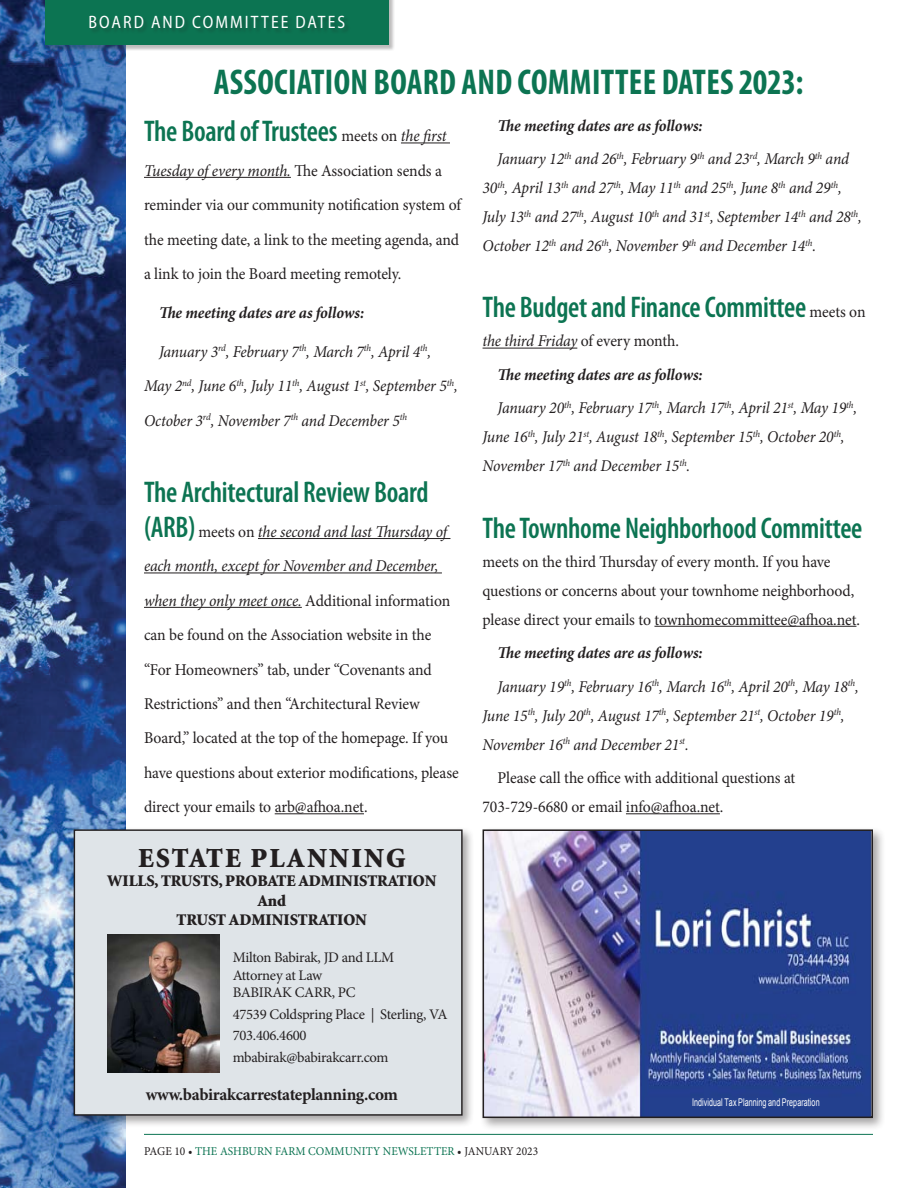
<style>
.page{position:relative;width:918px;height:1188px;background:#fff}
.page>*{position:absolute;margin:0;border:0;box-sizing:border-box;transform-origin:0 0}
.t1{font:700 condensed 36px "Myriad Pro";letter-spacing:.01em;color:#0c7452;scale:.95 1}
.Body_Copy{font:600 condensed 30px "Myriad Pro";letter-spacing:-.01em;color:#0c7452;scale:.95 1}
.subhead{font:900 27.75px "Minion Std";letter-spacing:.075em;color:#231f20}
.t2{font:semi-condensed 18px "Myriad Pro";letter-spacing:.12em;color:#fff;scale:.95 1}
.subhead-2{font:700 17.1px "Minion Pro";letter-spacing:-.02em;color:#231f20}
.Body_Copy-2{font:16.5px/34.3px "Minion Pro";letter-spacing:-.005em;color:#231f20;scale:.95 1}
.Body_Copy-3{font:italic 16.5px/29px "Minion Pro";letter-spacing:-.01em;color:#231f20;scale:.95 1}
.Body_Copy-4{font:italic 700 16.5px "Minion Pro";letter-spacing:-.01em;color:#231f20;scale:.95 1}
.subhead-3{font:900 16.35px "Minion Std";letter-spacing:-.005em;color:#231f20}
.subhead-4{font:14.7px/21.5px "Minion Pro";letter-spacing:-.02em;color:#231f20}
.t3{font:12px "Minion Pro";letter-spacing:.005em;color:#0c7452;scale:.95 1}
.t4{font:10.65px "Arial";letter-spacing:.01em;color:#fff;scale:.67 1}
.s1{font-family:"Minion Pro";font-weight:400;font-stretch:normal;font-size:16.5px;color:#231f20}
.s2{font-family:"Minion Pro";font-weight:400;font-style:italic;font-stretch:normal;font-size:16.5px;color:#231f20}
.s3{font-style:italic}
.s4{font-family:"Myriad Pro";font-weight:600;font-stretch:condensed;font-size:30px;color:#0c7452}
.s5{font-style:normal}
.s6{color:#231f20}
</style>
<div class="page">
<img style="left:0;top:0;width:126px;height:1188px">
<hr style="left:144px;top:1134px;width:729px;height:1px;background:#0c7452">
<div style="left:45px;top:0;width:350px;height:51px;background:#231f20;opacity:.3"></div>
<div style="left:45px;top:0;width:344px;height:45px;background:#0c7452"></div>
<div style="left:90px;top:15px;width:260px;height:19px;background:#0d6f4f"></div>
<div style="left:479px;top:826px;width:407px;height:305px;background:#231f20;opacity:.4"></div>
<img style="left:486px;top:832px;width:384px;height:283px">
<div style="left:483px;top:829px;width:390px;height:289px;border:2px solid #231f20"></div>
<div style="left:70px;top:826px;width:405px;height:302px;background:#231f20;opacity:.4"></div>
<div style="left:74px;top:830px;width:388px;height:285px;background:#dfe4e8"></div>
<div style="left:74px;top:829px;width:389px;height:287px;border:1px solid #231f20"></div>
<img style="left:107px;top:935px;width:112px;height:137px">
<hr style="left:401px;top:143px;width:49px;height:1px;background:#231f20">
<hr style="left:144px;top:177px;width:147px;height:1px;background:#231f20">
<hr style="left:258px;top:538px;width:192px;height:1px;background:#231f20">
<hr style="left:144px;top:573px;width:298px;height:1px;background:#231f20">
<hr style="left:144px;top:607px;width:158px;height:1px;background:#231f20">
<hr style="left:275px;top:813px;width:89px;height:1px;background:#231f20">
<hr style="left:483px;top:348px;width:94px;height:1px;background:#231f20">
<hr style="left:654px;top:626px;width:202px;height:1px;background:#231f20">
<hr style="left:626px;top:813px;width:94px;height:1px;background:#231f20">
<p class="t2" style="left:88px;top:11px;width:272px">BOARD AND COMMITTEE DATES</p>
<p class="t1" style="left:214px;top:59px;width:622px">ASSOCIATION BOARD AND COMMITTEE DATES 2023:</p>
<p class="Body_Copy" style="left:144px;top:113px;width:320px">The Board of Trustees <span class="s1">meets on</span> <span class="s2">the first</span></p>
<p class="Body_Copy-2" style="left:144px;top:153px;width:335px"><span class="s3">Tuesday of every month.</span> The Association sends a reminder via our community notification system of the meeting date, a link to the meeting agenda, and a link to join the Board meeting remotely.</p>
<p class="Body_Copy-4" style="left:159px;top:301px;width:217px">The meeting dates are as follows:</p>
<p class="Body_Copy-3" style="left:144px;top:334px;width:332px;line-height:34.3px;text-indent:15px">January 3<sup>rd</sup>, February 7<sup>th</sup>, March 7<sup>th</sup>, April 4<sup>th</sup>,<br>May 2<sup>nd</sup>, June 6<sup>th</sup>, July 11<sup>th</sup>, August 1<sup>st</sup>, September 5<sup>th</sup>,<br>October 3<sup>rd</sup>, November 7<sup>th</sup> and December 5<sup>th</sup></p>
<p class="Body_Copy" style="left:144px;top:474px;width:301px">The Architectural Review Board</p>
<p class="Body_Copy-2" style="left:144px;top:515px;width:333px"><span class="s4">(ARB)</span> meets on <span class="s3">the second and last Thursday of each month, except for November and December, when they only meet once.</span> Additional information can be found on the Association website in the “For Homeowners” tab, under “Covenants and Restrictions” and then “Architectural Review Board,” located at the top of the homepage. If you have questions about exterior modifications, please direct your emails to arb@afhoa.net.</p>
<p class="subhead" style="left:138px;top:844px;width:269px">ESTATE PLANNING</p>
<p class="subhead-3" style="left:107px;top:873px;width:331px">WILLS, TRUSTS, PROBATE ADMINISTRATION</p>
<p class="subhead-3" style="left:258px;top:892px;width:30px">And</p>
<p class="subhead-3" style="left:177px;top:912px;width:192px">TRUST ADMINISTRATION</p>
<p class="subhead-4" style="left:233px;top:947px;width:163px">Milton Babirak, JD and LLM</p>
<p class="subhead-4" style="left:233px;top:965px;width:91px">Attorney at Law</p>
<p class="subhead-4" style="left:233px;top:982px;width:124px">BABIRAK CARR, PC</p>
<p class="subhead-4" style="left:233px;top:1004px;width:216px">47539 Coldspring Place | Sterling, VA<br>703.406.4600</p>
<p class="subhead-4" style="left:233px;top:1046px;width:157px">mbabirak@babirakcarr.com</p>
<p class="subhead-2" style="left:146px;top:1082px;width:254px">www.babirakcarrestateplanning.com</p>
<p class="Body_Copy-4" style="left:498px;top:114px;width:217px">The meeting dates are as follows:</p>
<p class="Body_Copy-3" style="left:483px;top:145px;width:401px;text-indent:15px">January 12<sup>th</sup> and 26<sup>th</sup>, February 9<sup>th</sup> and 23<sup>rd</sup>, March 9<sup>th</sup> and 30<sup>th</sup>, April 13<sup>th</sup> and 27<sup>th</sup>, May 11<sup>th</sup> and 25<sup>th</sup>, June 8<sup>th</sup> and 29<sup>th</sup>, July 13<sup>th</sup> and 27<sup>th</sup>, August 10<sup>th</sup> and 31<sup>st</sup>, September 14<sup>th</sup> and 28<sup>th</sup>, October 12<sup>th</sup> and 26<sup>th</sup>, November 9<sup>th</sup> and December 14<sup>th</sup>.</p>
<p class="Body_Copy" style="left:483px;top:289px;width:405px">The Budget and Finance Committee <span class="s1">meets on</span></p>
<p class="Body_Copy-3" style="left:483px;top:327px;width:208px">the third Friday <span class="s5">of every month.</span></p>
<p class="Body_Copy-4" style="left:498px;top:363px;width:217px">The meeting dates are as follows:</p>
<p class="Body_Copy-3" style="left:483px;top:394px;width:396px;text-indent:15px">January 20<sup>th</sup>, February 17<sup>th</sup>, March 17<sup>th</sup>, April 21<sup>st</sup>, May 19<sup>th</sup>,<br>June 16<sup>th</sup>, July 21<sup>st</sup>, August 18<sup>th</sup>, September 15<sup>th</sup>, October 20<sup>th</sup>,<br>November 17<sup>th</sup> and December 15<sup>th</sup>.</p>
<p class="Body_Copy" style="left:483px;top:509px;width:402px">The Townhome Neighborhood Committee</p>
<p class="Body_Copy-2" style="left:483px;top:547px;width:399px;line-height:29px">meets on the third Thursday of every month. If you have questions or concerns about your townhome neighborhood, please direct your emails to townhomecommittee@afhoa.net.</p>
<p class="Body_Copy-4" style="left:498px;top:641px;width:217px">The meeting dates are as follows:</p>
<p class="Body_Copy-3" style="left:483px;top:672px;width:398px;text-indent:15px">January 19<sup>th</sup>, February 16<sup>th</sup>, March 16<sup>th</sup>, April 20<sup>th</sup>, May 18<sup>th</sup>,<br>June 15<sup>th</sup>, July 20<sup>th</sup>, August 17<sup>th</sup>, September 21<sup>st</sup>, October 19<sup>th</sup>,<br>November 16<sup>th</sup> and December 21<sup>st</sup>.</p>
<p class="Body_Copy-2" style="left:483px;top:763px;width:331px;line-height:29px;text-indent:15px">Please call the office with additional questions at<br>703-729-6680 or email info@afhoa.net.</p>
<p class="t4" style="left:692px;top:1096px;width:192px">Individual Tax Planning and Preparation</p>
<p class="t3" style="left:144px;top:1143px;width:416px"><span class="s6">PAGE 10 •</span> THE ASHBURN FARM COMMUNITY NEWSLETTER <span class="s6">• JANUARY 2023</span></p>
</div>
